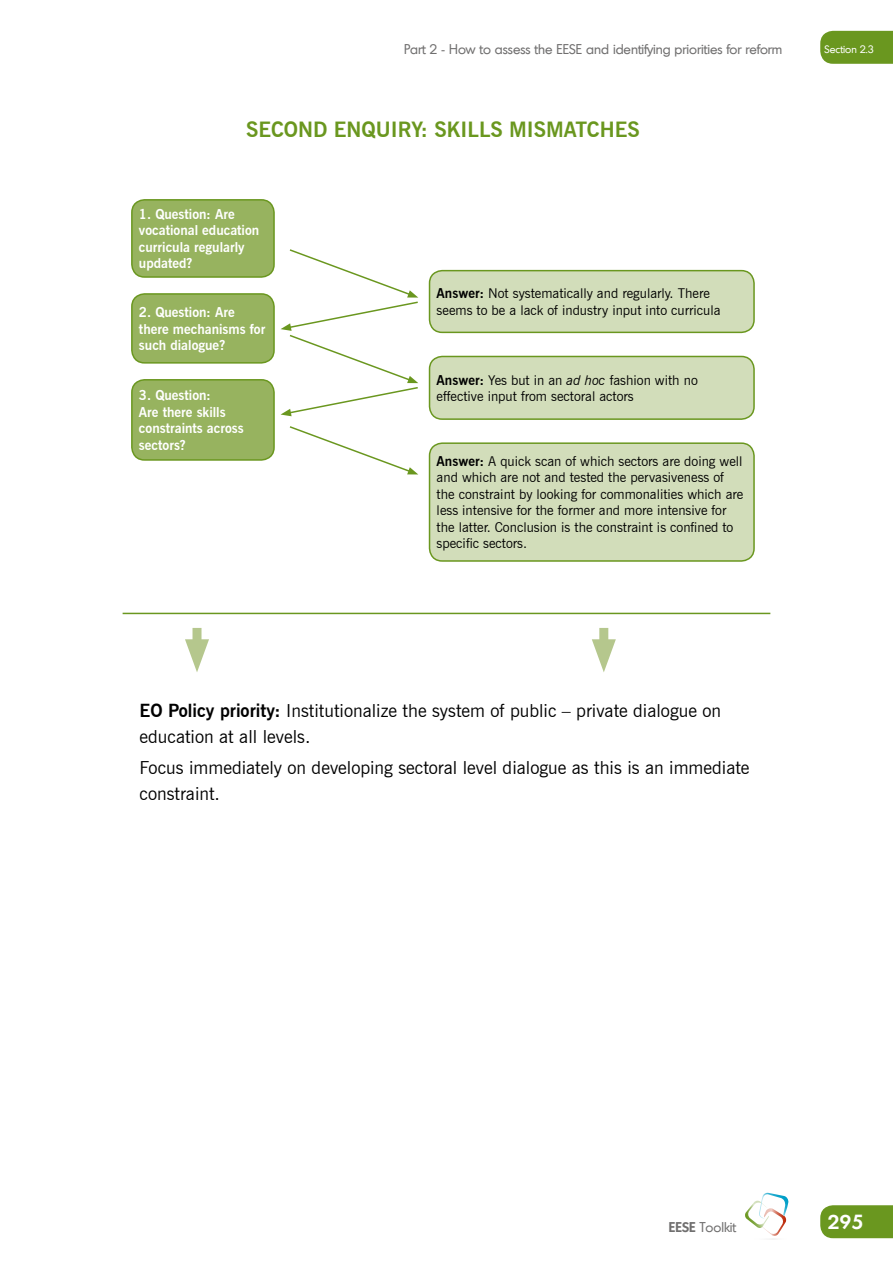
<style>
.page{position:relative;width:893px;height:1263px;background:#fff}
.page>*{position:absolute;margin:0;border:0;box-sizing:border-box;transform-origin:0 0}
.t1{font:700 21px "News Gothic BT";color:#6a971f}
.t2{font:600 19.5px "Montreal";color:#fff}
.t3{font:18px/25.5px "News Gothic BT";color:#000}
.t4{font:13.5px/16.5px "News Gothic BT";color:#000}
.t5{font:700 13.5px/16.5px "News Gothic BT";color:#fff}
.t6{font:13.5px "Montreal";color:#706f6f}
.t7{font:10.5px "Montreal";color:#fff}
.s1{font-weight:700}
.s2{font-style:italic}
.s3{font-weight:600}
</style>
<div class="page">
<div style="left:820px;top:1205px;width:73px;height:33px;background:#6a971f"></div>
<div style="left:820px;top:31px;width:73px;height:33px;background:#6a971f"></div>
<svg style="left:745px;top:1193px;width:43px;height:43px"></svg>
<div style="left:132px;top:200px;width:142px;height:77px;background:#97b35f;border-radius:13px"></div>
<div style="left:131px;top:199px;width:144px;height:79px;border:2px solid #6a971f;border-radius:13px"></div>
<div style="left:429px;top:271px;width:325px;height:61px;background:#d2ddba;border-radius:13px"></div>
<div style="left:429px;top:270px;width:326px;height:63px;border:2px solid #6a971f;border-radius:13px"></div>
<div style="left:429px;top:356px;width:325px;height:63px;background:#d2ddba;border-radius:13px"></div>
<div style="left:429px;top:356px;width:326px;height:64px;border:2px solid #6a971f;border-radius:13px"></div>
<div style="left:429px;top:443px;width:325px;height:118px;background:#d2ddba;border-radius:13px"></div>
<div style="left:429px;top:442px;width:326px;height:120px;border:2px solid #6a971f;border-radius:13px"></div>
<div style="left:132px;top:294px;width:142px;height:69px;background:#97b35f;border-radius:13px"></div>
<div style="left:131px;top:293px;width:144px;height:71px;border:2px solid #6a971f;border-radius:13px"></div>
<div style="left:132px;top:380px;width:142px;height:80px;background:#97b35f;border-radius:13px"></div>
<div style="left:131px;top:379px;width:144px;height:82px;border:2px solid #6a971f;border-radius:13px"></div>
<svg style="left:289px;top:426px;width:129px;height:48px"></svg>
<svg style="left:281px;top:249px;width:138px;height:167px"></svg>
<div style="left:192px;top:628px;width:9px;height:25px;background:#b5c78d"></div>
<svg style="left:185px;top:639px;width:24px;height:33px"></svg>
<div style="left:599px;top:628px;width:9px;height:25px;background:#b5c78d"></div>
<svg style="left:592px;top:639px;width:24px;height:33px"></svg>
<hr style="left:123px;top:613px;width:647px;height:1px;background:#6a971f">
<p class="t6" style="left:404px;top:40px;width:380px">Part 2 - How to assess the EESE and identifying priorities for reform</p>
<p class="t7" style="left:824px;top:42px;width:51px">Section 2.3</p>
<h1 class="t1" style="left:246px;top:117px;width:395px">SECOND ENQUIRY: SKILLS MISMATCHES</h1>
<p class="t5" style="left:139px;top:206px;width:122px">1. Question: Are vocational education curricula regularly updated?</p>
<p class="t5" style="left:139px;top:304px;width:128px">2. Question: Are there mechanisms for such dialogue?</p>
<p class="t5" style="left:139px;top:387px;width:106px">3. Question:<br>Are there skills constraints across sectors?</p>
<p class="t4" style="left:437px;top:285px;width:285px"><span class="s1">Answer:</span> Not systematically and regularly. There seems to be a lack of industry input into curricula</p>
<p class="t4" style="left:437px;top:372px;width:263px"><span class="s1">Answer:</span> Yes but in an <span class="s2">ad hoc</span> fashion with no effective input from sectoral actors</p>
<p class="t4" style="left:437px;top:453px;width:308px"><span class="s1">Answer:</span> A quick scan of which sectors are doing well and which are not and tested the pervasiveness of the constraint by looking for commonalities which are less intensive for the former and more intensive for the latter. Conclusion is the constraint is confined to specific sectors.</p>
<h3 class="t3" style="left:140px;top:698px;width:583px"><span class="s1">EO Policy priority:</span> Institutionalize the system of public – private dialogue on education at all levels.</h3>
<h3 class="t3" style="left:140px;top:755px;width:611px">Focus immediately on developing sectoral level dialogue as this is an immediate constraint.</h3>
<p class="t6" style="left:669px;top:1218px;width:69px"><span class="s3">EESE</span> Toolkit</p>
<h2 class="t2" style="left:827px;top:1209px;width:38px">295</h2>
</div>
